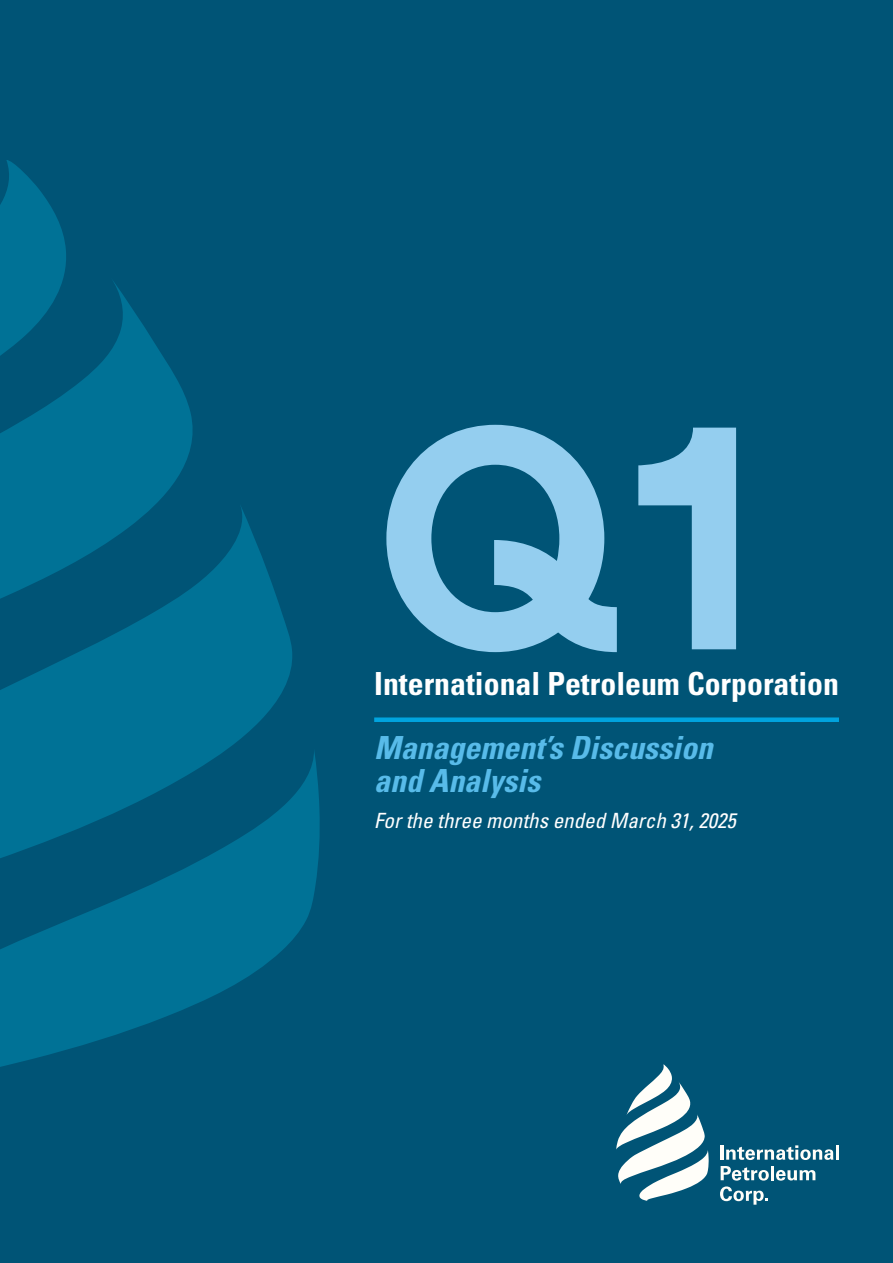
<style>
.page{position:relative;width:893px;height:1263px;background:#005476}
.page>*{position:absolute;margin:0;border:0;box-sizing:border-box;transform-origin:0 0}
.t1{font:700 312.15px "Reader";color:#94ceef}
.t2{font:700 condensed 31.8px "Univers";color:#fff}
.t3{font:italic 700 condensed 31.8px/33px "Univers";color:#58bbe9}
.t4{font:italic condensed 21px "Univers";color:#fff}
</style>
<div class="page">
<svg style="left:0;top:160px;width:66px;height:117px"></svg>
<svg style="left:202px;top:507px;width:90px;height:242px;fill:#007296"></svg>
<svg style="left:0;top:277px;width:202px;height:472px;fill:#007296"></svg>
<svg style="left:0;top:749px;width:320px;height:318px;fill:#007296"></svg>
<svg style="left:616px;top:1064px;width:93px;height:137px"></svg>
<hr style="left:720px;top:1145px;width:4px;height:15px;background:#fffef9">
<svg style="left:726px;top:1145px;width:107px;height:15px"></svg>
<hr style="left:836px;top:1145px;width:3px;height:15px;background:#fffef9">
<svg style="left:721px;top:1166px;width:48px;height:14px"></svg>
<hr style="left:771px;top:1166px;width:3px;height:14px;background:#fffef9">
<svg style="left:776px;top:1170px;width:39px;height:10px"></svg>
<svg style="left:720px;top:1186px;width:48px;height:19px"></svg>
<div style="left:374px;top:717px;width:465px;height:5px;background:#00a4df"></div>
<h1 class="t1" style="left:374px;top:356px;width:420px">Q1</h1>
<h2 class="t2" style="left:374px;top:664px;width:466px">International Petroleum Corporation</h2>
<h2 class="t3" style="left:374px;top:731px;width:340px">Management’s Discussion and Analysis</h2>
<p class="t4" style="left:374px;top:807px;width:363px">For the three months ended March 31, 2025</p>
</div>
